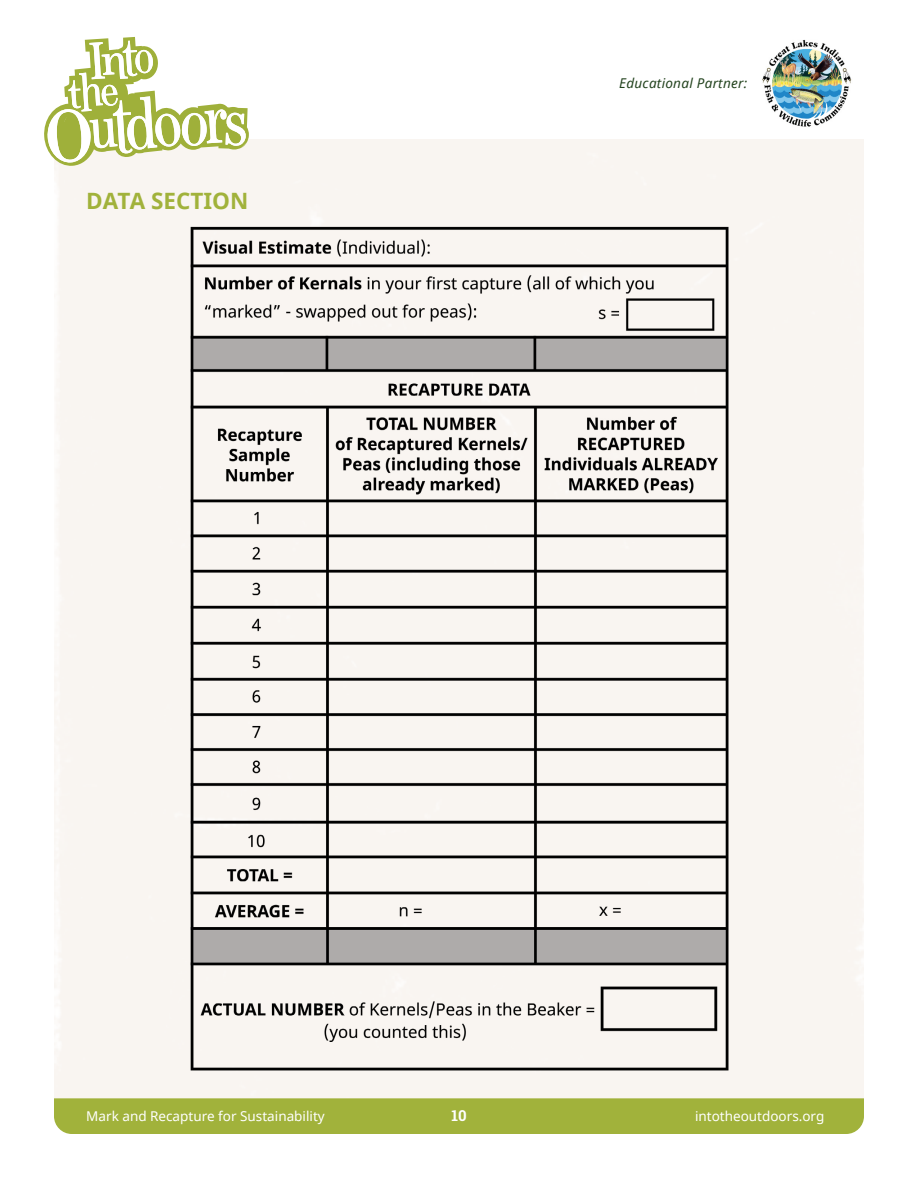
<style>
.page{position:relative;width:918px;height:1188px;background:#fff}
.page>*{position:absolute;margin:0;border:0;box-sizing:border-box;transform-origin:0 0}
.t1{font:700 22.5px "Noto Sans";color:#a1b23b}
.t2{font:700 15px "Roboto Slab";color:#fff}
.t3{font:13.5px "Noto Sans";color:#fff}
.t4{font:italic 13.5px "Noto Sans";letter-spacing:.02em;color:#23431e}
</style>
<div class="page">
<img style="left:762px;top:39px;width:90px;height:88px">
<img style="left:92px;top:221px;width:734px;height:868px">
<div style="left:54px;top:1098px;width:810px;height:36px;background:#a1b23b"></div>
<svg style="left:44px;top:37px;width:205px;height:130px"></svg>
<h1 class="t1" style="left:86px;top:185px;width:164px">DATA SECTION</h1>
<p class="t4" style="left:619px;top:73px;width:130px">Educational Partner:</p>
<p class="t3" style="left:86px;top:1107px;width:240px">Mark and Recapture for Sustainability</p>
<p class="t2" style="left:451px;top:1105px;width:17px">10</p>
<p class="t3" style="left:695px;top:1107px;width:131px">intotheoutdoors.org</p>
</div>
